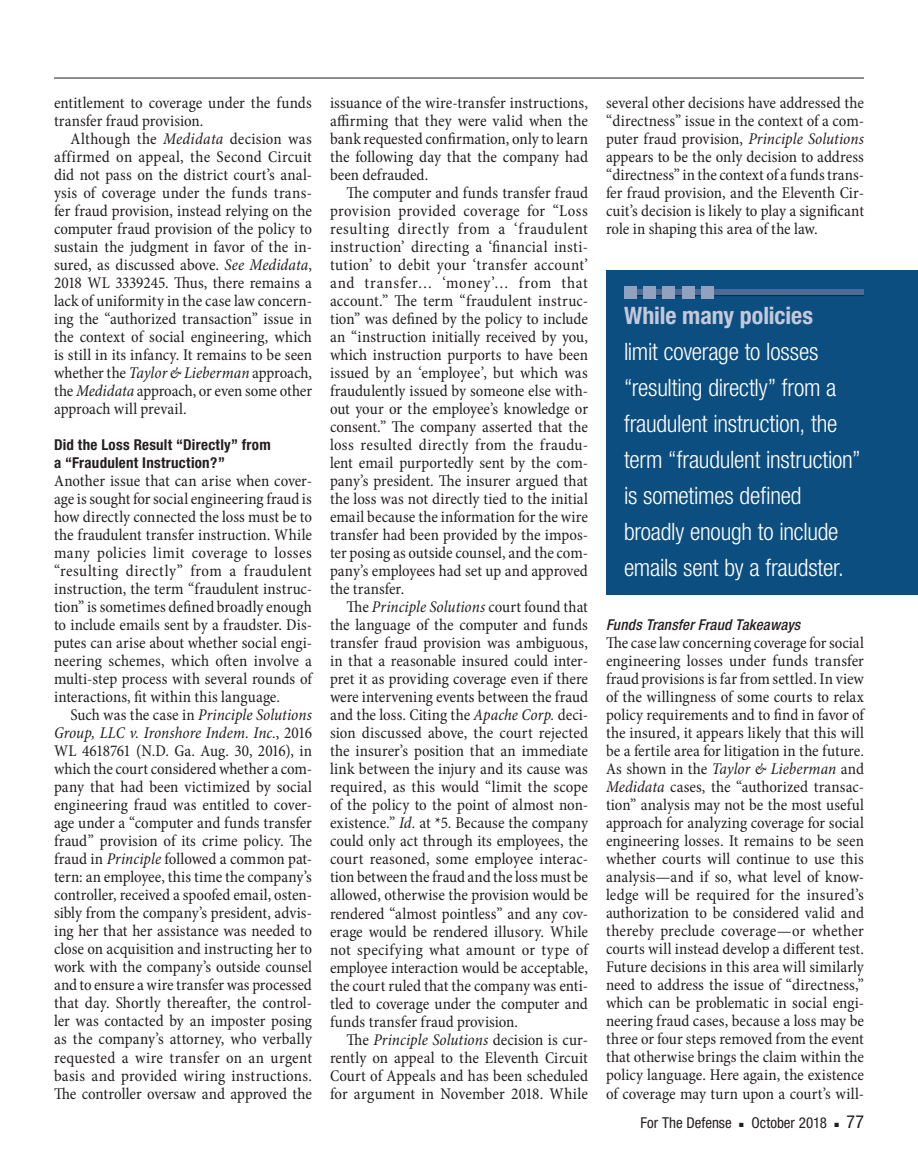
<style>
.page{position:relative;width:918px;height:1175px;background:#fff}
.page>*{position:absolute;margin:0;border:0;box-sizing:border-box;transform-origin:0 0}
.t1{font:300 condensed 24px/36px "Helvetica Neue";letter-spacing:-.01em;color:#fff}
.t2{font:700 condensed 24px "Helvetica Neue";letter-spacing:-.005em;color:#c3c9db}
.t3{font:condensed 18px "Helvetica Neue";color:#231f20}
.t4{font:condensed 16.5px/18px "Minion Pro";color:#231f20;text-align:justify}
.t5{font:700 condensed 15px/18px "Helvetica Neue";letter-spacing:.015em;color:#231f20}
.t6{font:italic 500 condensed 15px "Helvetica Neue";letter-spacing:.01em;color:#231f20}
.t7{font:condensed 15px "Helvetica Neue";color:#231f20}
.s1{font-style:italic}
</style>
<div class="page">
<hr style="left:54px;top:78px;width:810px;height:1px;background:#231f20">
<div style="left:606px;top:270px;width:312px;height:324px;background:#0c4e7f"></div>
<div style="left:624px;top:290px;width:240px;height:6px;background:#4b6a95"></div>
<hr style="left:624px;top:295px;width:240px;height:1px;background:#231f20">
<div style="left:624px;top:286px;width:12px;height:13px;background:#92a1be"></div>
<div style="left:643px;top:286px;width:13px;height:13px;background:#92a1be"></div>
<div style="left:663px;top:286px;width:12px;height:13px;background:#92a1be"></div>
<div style="left:682px;top:286px;width:13px;height:13px;background:#92a1be"></div>
<div style="left:702px;top:286px;width:12px;height:13px;background:#92a1be"></div>
<p class="t4" style="left:54px;top:94px;width:260px">entitlement to coverage under the funds transfer fraud provision.</p>
<p class="t4" style="left:54px;top:130px;width:260px;text-indent:16px">Although the <span class="s1">Medidata</span> decision was affirmed on appeal, the Second Circuit did not pass on the district court’s anal&shy;ysis of coverage under the funds trans&shy;fer fraud provision, instead relying on the computer fraud provision of the policy to sustain the judgment in favor of the in&shy;sured, as discussed above. <span class="s1">See Medidata</span>, 2018 WL 3339245. Thus, there remains a lack of uniformity in the case law concern&shy;ing the “authorized transaction” issue in the context of social engineering, which is still in its infancy. It remains to be seen whether the <span class="s1">Taylor &amp; Lieberman</span> approach, the <span class="s1">Medidata</span> approach, or even some other approach will prevail.</p>
<p class="t5" style="left:54px;top:435px;width:218px">Did the Loss Result “Directly” from a “Fraudulent Instruction?”</p>
<p class="t4" style="left:54px;top:472px;width:260px">Another issue that can arise when cover&shy;age is sought for social engineering fraud is how directly connected the loss must be to the fraudulent transfer instruction. While many policies limit coverage to losses “resulting directly” from a fraudulent instruction, the term “fraudulent instruc&shy;tion” is sometimes defined broadly enough to include emails sent by a fraudster. Dis&shy;putes can arise about whether social engi&shy;neering schemes, which often involve a multi-step process with several rounds of interactions, fit within this language.</p>
<p class="t4" style="left:54px;top:706px;width:260px;text-indent:16px">Such was the case in <span class="s1">Principle Solutions Group, LLC v. Ironshore Indem. Inc.</span>, 2016<br>WL 4618761 (N.D. Ga. Aug. 30, 2016), in which the court considered whether a com&shy;pany that had been victimized by social engineering fraud was entitled to cover&shy;age under a “computer and funds transfer fraud” provision of its crime policy. The fraud in <span class="s1">Principle</span> followed a common pat&shy;tern: an employee, this time the company’s controller, received a spoofed email, osten&shy;sibly from the company’s president, advis&shy;ing her that her assistance was needed to close on acquisition and instructing her to work with the company’s outside counsel and to ensure a wire transfer was processed that day. Shortly thereafter, the control&shy;ler was contacted by an imposter posing as the company’s attorney, who verbally requested a wire transfer on an urgent basis and provided wiring instructions.<br>The controller oversaw and approved the</p>
<p class="t4" style="left:330px;top:94px;width:260px">issuance of the wire-transfer instructions, affirming that they were valid when the bank requested confirmation, only to learn the following day that the company had been defrauded.</p>
<p class="t4" style="left:330px;top:184px;width:260px;text-indent:16px">The computer and funds transfer fraud provision provided coverage for “Loss resulting directly from a ‘fraudulent instruction’ directing a ‘financial insti&shy;tution’ to debit your ‘transfer account’ and transfer… ‘money’… from that account.” The term “fraudulent instruc&shy;tion” was defined by the policy to include an “instruction initially received by you, which instruction purports to have been issued by an ‘employee’, but which was fraudulently issued by someone else with&shy;out your or the employee’s knowledge or consent.” The company asserted that the loss resulted directly from the fraudu&shy;lent email purportedly sent by the com&shy;pany’s president. The insurer argued that the loss was not directly tied to the initial email because the information for the wire transfer had been provided by the impos&shy;ter posing as outside counsel, and the com&shy;pany’s employees had set up and approved the transfer.</p>
<p class="t4" style="left:330px;top:598px;width:260px;text-indent:17px">The <span class="s1">Principle Solutions</span> court found that the language of the computer and funds transfer fraud provision was ambiguous, in that a reasonable insured could inter&shy;pret it as providing coverage even if there were intervening events between the fraud and the loss. Citing the <span class="s1">Apache Corp.</span> deci&shy;sion discussed above, the court rejected the insurer’s position that an immediate link between the injury and its cause was required, as this would “limit the scope of the policy to the point of almost non&shy;existence.” <span class="s1">Id.</span> at *5. Because the company could only act through its employees, the court reasoned, some employee interac&shy;tion between the fraud and the loss must be allowed, otherwise the provision would be rendered “almost pointless” and any cov&shy;erage would be rendered illusory. While not specifying what amount or type of employee interaction would be acceptable, the court ruled that the company was enti&shy;tled to coverage under the computer and funds transfer fraud provision.</p>
<p class="t4" style="left:330px;top:1030px;width:260px;text-indent:16px">The <span class="s1">Principle Solutions</span> decision is cur&shy;rently on appeal to the Eleventh Circuit Court of Appeals and has been scheduled for argument in November 2018. While</p>
<p class="t4" style="left:606px;top:94px;width:260px">several other decisions have addressed the “directness” issue in the context of a com&shy;puter fraud provision, <span class="s1">Principle Solutions </span>appears to be the only decision to address “directness” in the context of a funds trans&shy;fer fraud provision, and the Eleventh Cir&shy;cuit’s decision is likely to play a significant role in shaping this area of the law.</p>
<h1 class="t2" style="left:624px;top:301px;width:190px">While many policies</h1>
<h1 class="t1" style="left:624px;top:333px;width:238px">limit coverage to losses “resulting directly” from a fraudulent instruction, the term “fraudulent instruction” is sometimes defined broadly enough to include emails sent by a fraudster.</h1>
<p class="t6" style="left:606px;top:616px;width:196px">Funds Transfer Fraud Takeaways</p>
<p class="t4" style="left:606px;top:634px;width:260px">The case law concerning coverage for social engineering losses under funds transfer fraud provisions is far from settled. In view of the willingness of some courts to relax policy requirements and to find in favor of the insured, it appears likely that this will be a fertile area for litigation in the future.<br>As shown in the <span class="s1">Taylor &amp; Lieberman</span> and <span class="s1">Medidata</span> cases, the “authorized transac&shy;tion” analysis may not be the most useful approach for analyzing coverage for social engineering losses. It remains to be seen whether courts will continue to use this analysis—and if so, what level of know&shy;ledge will be required for the insured’s authorization to be considered valid and thereby preclude coverage—or whether courts will instead develop a different test.<br>Future decisions in this area will similarly need to address the issue of “directness,” which can be problematic in social engi&shy;neering fraud cases, because a loss may be three or four steps removed from the event that otherwise brings the claim within the policy language. Here again, the existence of coverage may turn upon a court’s will-</p>
<p class="t7" style="left:640px;top:1114px;width:93px">For The Defense</p>
<p class="t7" style="left:739px;top:1114px;width:89px">■ October 2018</p>
<p class="t3" style="left:834px;top:1111px;width:31px">■ 77</p>
</div>
